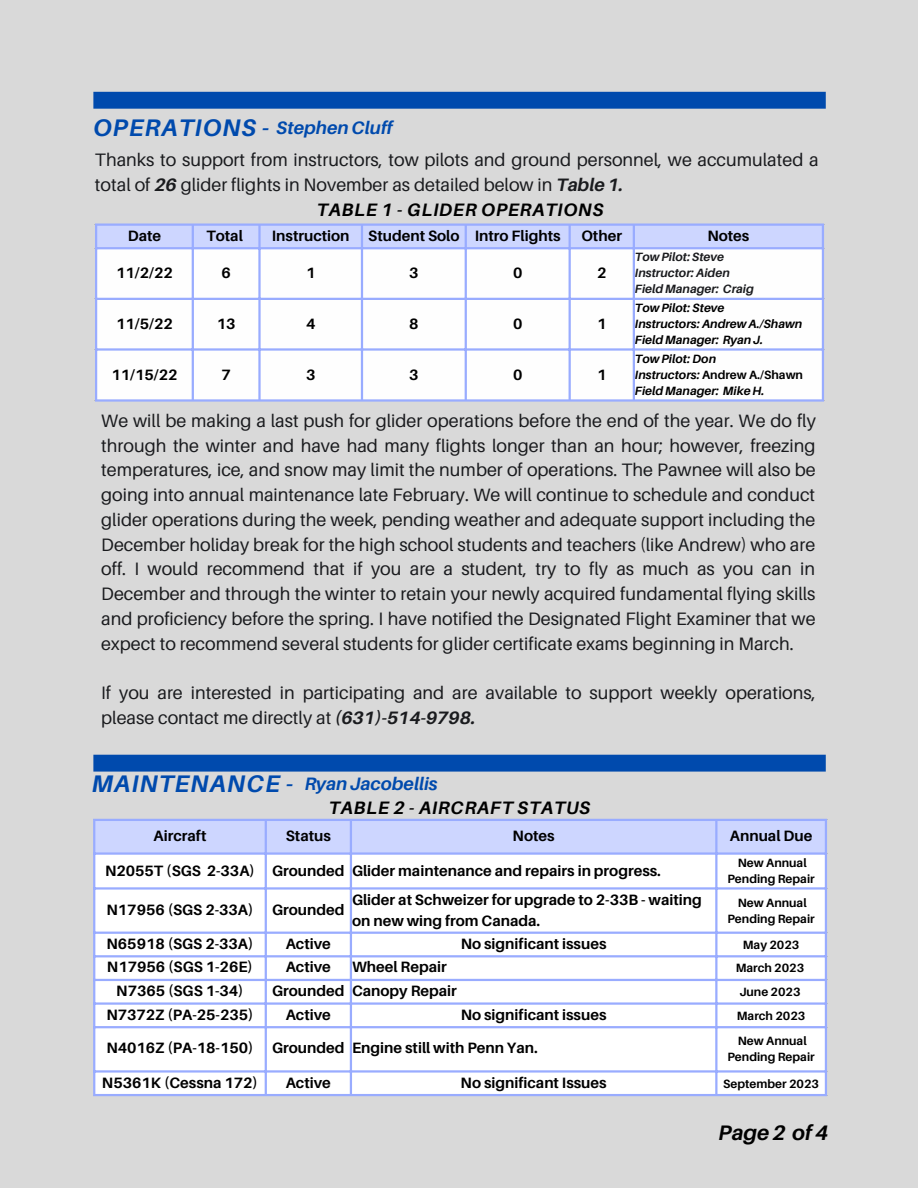
<style>
.page{position:relative;width:918px;height:1188px;background:#d9d9d9}
.page>*{position:absolute;margin:0;border:0;box-sizing:border-box;transform-origin:0 0}
.t1{font:italic 700 24px "Aileron";letter-spacing:.045em;color:#004aad}
.t2{font:italic 700 21px "Aileron";color:#000}
.t3{font:18px/24.8px "Aileron";color:#1a1b1e}
.t4{font:italic 700 18px "Aileron";letter-spacing:.045em;color:#000}
.t5{font:italic 700 18px "Aileron";color:#004aad}
.t6{font:700 15px/21px "Aileron";color:#000}
.t7{font:italic 700 12px/16px "Aileron";color:#000}
.t8{font:700 12px/16px "Aileron";color:#000;text-align:center}
.t9{font:italic 700 12px/16px "Aileron";color:#1a1b1e}
.s1{font-weight:700;font-style:italic}
.s2{font-style:normal}
.s3{font-size:24px}
</style>
<div class="page">
<div style="left:93px;top:92px;width:733px;height:17px;background:#004aad"></div>
<div style="left:97px;top:226px;width:725px;height:21px;background:#cdd6ff"></div>
<div style="left:97px;top:249px;width:725px;height:150px;background:#fefefe"></div>
<hr style="left:95px;top:226px;width:2px;height:173px;background:#99acff">
<hr style="left:192px;top:226px;width:2px;height:173px;background:#99acff">
<hr style="left:258px;top:226px;width:3px;height:173px;background:#99acff">
<hr style="left:361px;top:226px;width:2px;height:173px;background:#99acff">
<hr style="left:465px;top:226px;width:2px;height:173px;background:#99acff">
<hr style="left:569px;top:226px;width:2px;height:173px;background:#99acff">
<hr style="left:633px;top:226px;width:2px;height:173px;background:#99acff">
<hr style="left:822px;top:226px;width:2px;height:173px;background:#99acff">
<hr style="left:95px;top:223px;width:729px;height:3px;background:#99acff">
<hr style="left:95px;top:247px;width:729px;height:2px;background:#99acff">
<hr style="left:95px;top:298px;width:729px;height:2px;background:#99acff">
<hr style="left:95px;top:348px;width:729px;height:3px;background:#99acff">
<hr style="left:95px;top:399px;width:729px;height:3px;background:#99acff">
<div style="left:93px;top:755px;width:733px;height:17px;background:#004aad"></div>
<div style="left:95px;top:821px;width:730px;height:31px;background:#cdd6ff"></div>
<div style="left:95px;top:855px;width:730px;height:239px;background:#fff"></div>
<hr style="left:93px;top:821px;width:2px;height:273px;background:#99acff">
<hr style="left:265px;top:821px;width:2px;height:273px;background:#99acff">
<hr style="left:350px;top:821px;width:2px;height:273px;background:#99acff">
<hr style="left:715px;top:821px;width:2px;height:273px;background:#99acff">
<hr style="left:825px;top:821px;width:2px;height:273px;background:#99acff">
<hr style="left:93px;top:819px;width:734px;height:2px;background:#99acff">
<hr style="left:93px;top:852px;width:734px;height:3px;background:#99acff">
<hr style="left:93px;top:887px;width:734px;height:3px;background:#99acff">
<hr style="left:93px;top:932px;width:734px;height:2px;background:#99acff">
<hr style="left:93px;top:955px;width:734px;height:2px;background:#99acff">
<hr style="left:93px;top:979px;width:734px;height:2px;background:#99acff">
<hr style="left:93px;top:1002px;width:734px;height:3px;background:#99acff">
<hr style="left:93px;top:1026px;width:734px;height:2px;background:#99acff">
<hr style="left:93px;top:1070px;width:734px;height:3px;background:#99acff">
<hr style="left:93px;top:1094px;width:734px;height:2px;background:#99acff">
<h1 class="t1" style="left:93px;top:112px;width:178px">OPERATIONS -</h1>
<p class="t3" style="left:95px;top:147px;width:725px">Thanks to support from instructors, tow pilots and ground personnel, we accumulated a total of <span class="s1">26</span> glider flights in November as detailed below in <span class="s1">Table 1.</span></p>
<p class="t5" style="left:277px;top:116px;width:117px">Stephen Cluff</p>
<p class="t4" style="left:317px;top:199px;width:288px">TABLE 1 - GLIDER OPERATIONS</p>
<p class="t6" style="left:128px;top:225px;width:35px">Date</p>
<p class="t6" style="left:206px;top:225px;width:38px">Total</p>
<p class="t6" style="left:272px;top:225px;width:290px">Instruction Student Solo Intro Flights</p>
<p class="t6" style="left:581px;top:225px;width:42px">Other</p>
<p class="t6" style="left:707px;top:225px;width:44px">Notes</p>
<p class="t6" style="left:116px;top:262px;width:58px">11/2/22</p>
<p class="t6" style="left:221px;top:262px;width:11px">6</p>
<p class="t6" style="left:306px;top:262px;width:11px">1</p>
<p class="t6" style="left:409px;top:262px;width:11px">3</p>
<p class="t6" style="left:513px;top:262px;width:11px">0</p>
<p class="t6" style="left:597px;top:262px;width:11px">2</p>
<p class="t9" style="left:635px;top:249px;width:120px">Tow Pilot: Steve<br>Instructor: Aiden<br>Field Manager: Craig</p>
<p class="t6" style="left:116px;top:313px;width:58px">11/5/22</p>
<p class="t6" style="left:217px;top:313px;width:20px">13</p>
<p class="t6" style="left:306px;top:313px;width:11px">4</p>
<p class="t6" style="left:409px;top:313px;width:11px">8</p>
<p class="t6" style="left:513px;top:313px;width:11px">0</p>
<p class="t6" style="left:597px;top:313px;width:11px">1</p>
<p class="t7" style="left:635px;top:300px;width:169px">Tow Pilot: Steve<br>Instructors: Andrew A./Shawn<br>Field Manager: Ryan J.</p>
<p class="t7" style="left:635px;top:350px;width:170px">Tow Pilot: Don<br>Instructors: <span class="s2">Andrew A./Shawn<br></span>Field Manager: Mike H.</p>
<p class="t3" style="left:101px;top:408px;width:716px;text-align:justify">We will be making a last push for glider operations before the end of the year. We do fly through the winter and have had many flights longer than an hour; however, freezing temperatures, ice, and snow may limit the number of operations. The Pawnee will also be going into annual maintenance late February. We will continue to schedule and conduct glider operations during the week, pending weather and adequate support including the December holiday break for the high school students and teachers (like Andrew) who are off. I would recommend that if you are a student, try to fly as much as you can in December and through the winter to retain your newly acquired fundamental flying skills and proficiency before the spring. I have notified the Designated Flight Examiner that we expect to recommend several students for glider certificate exams beginning in March.</p>
<p class="t3" style="left:101px;top:680px;width:716px">If you are interested in participating and are available to support weekly operations, please contact me directly at <span class="s1">(631)-514-9798.</span></p>
<p class="t6" style="left:111px;top:364px;width:68px">11/15/22</p>
<p class="t6" style="left:221px;top:364px;width:11px">7</p>
<p class="t6" style="left:306px;top:364px;width:11px">3</p>
<p class="t6" style="left:409px;top:364px;width:11px">3</p>
<p class="t6" style="left:513px;top:364px;width:11px">0</p>
<p class="t6" style="left:597px;top:364px;width:11px">1</p>
<p class="t5" style="left:92px;top:773px;width:347px"><span class="s3">MAINTENANCE -</span> Ryan Jacobellis</p>
<p class="t6" style="left:154px;top:825px;width:54px">Aircraft</p>
<p class="t6" style="left:286px;top:825px;width:47px">Status</p>
<p class="t6" style="left:513px;top:825px;width:44px">Notes</p>
<p class="t6" style="left:730px;top:825px;width:84px">Annual Due</p>
<p class="t6" style="left:105px;top:860px;width:557px">N2055T (SGS 2-33A) Grounded Glider maintenance and repairs in progress.</p>
<p class="t8" style="left:727px;top:854px;width:89px">New Annual<br>Pending Repair</p>
<p class="t6" style="left:107px;top:899px;width:240px">N17956 (SGS 2-33A) Grounded</p>
<p class="t6" style="left:352px;top:889px;width:351px">Glider at Schweizer for upgrade to 2-33B - waiting on new wing from Canada.</p>
<p class="t8" style="left:727px;top:894px;width:89px">New Annual<br>Pending Repair</p>
<p class="t6" style="left:107px;top:933px;width:148px">N65918 (SGS 2-33A)</p>
<p class="t6" style="left:286px;top:933px;width:47px">Active</p>
<p class="t6" style="left:461px;top:933px;width:147px">No significant issues</p>
<p class="t8" style="left:743px;top:936px;width:58px">May 2023</p>
<p class="t6" style="left:107px;top:956px;width:148px">N17956 (SGS 1-26E)</p>
<p class="t6" style="left:286px;top:956px;width:47px">Active</p>
<p class="t6" style="left:352px;top:956px;width:96px">Wheel Repair</p>
<p class="t8" style="left:736px;top:960px;width:70px">March 2023</p>
<p class="t6" style="left:116px;top:980px;width:129px">N7365 (SGS 1-34)</p>
<p class="t6" style="left:272px;top:980px;width:186px">Grounded Canopy Repair</p>
<p class="t8" style="left:739px;top:984px;width:63px">June 2023</p>
<p class="t6" style="left:106px;top:1004px;width:149px">N7372Z (PA-25-235)</p>
<p class="t6" style="left:286px;top:1004px;width:47px">Active</p>
<p class="t6" style="left:461px;top:1004px;width:147px">No significant issues</p>
<p class="t8" style="left:737px;top:1007px;width:70px">March 2023</p>
<p class="t6" style="left:106px;top:1037px;width:433px">N4016Z (PA-18-150) Grounded Engine still with Penn Yan.</p>
<p class="t8" style="left:727px;top:1033px;width:89px">New Annual<br>Pending Repair</p>
<p class="t6" style="left:102px;top:1072px;width:158px">N5361K (Cessna 172)</p>
<p class="t6" style="left:286px;top:1072px;width:47px">Active</p>
<p class="t6" style="left:461px;top:1072px;width:148px">No significant Issues</p>
<p class="t8" style="left:723px;top:1075px;width:97px">September 2023</p>
<p class="t4" style="left:329px;top:797px;width:263px">TABLE 2 - AIRCRAFT STATUS</p>
<p class="t2" style="left:719px;top:1119px;width:111px">Page 2 of 4</p>
</div>
